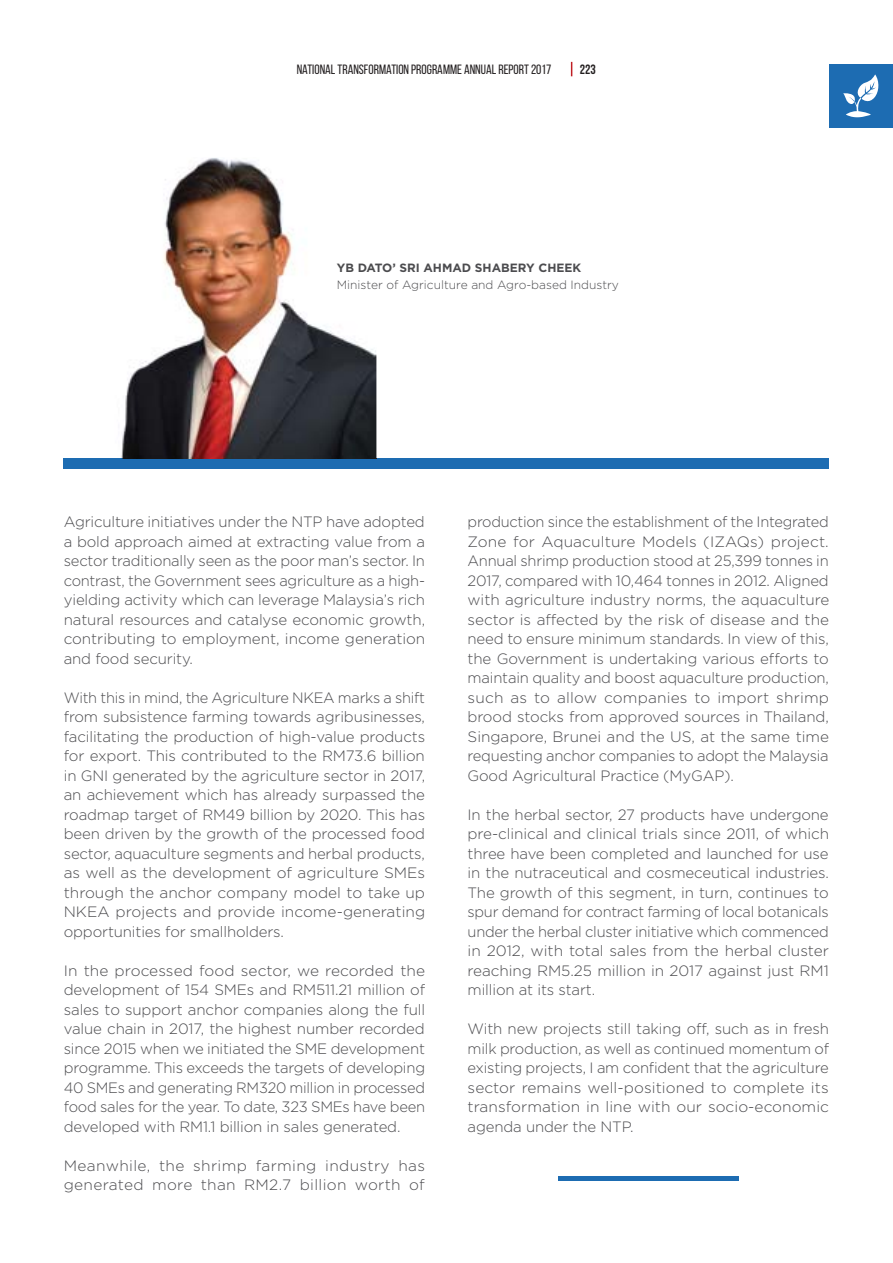
<style>
.page{position:relative;width:893px;height:1263px;background:#fff}
.page>*{position:absolute;margin:0;border:0;box-sizing:border-box;transform-origin:0 0}
.t1{font:300 15px/19.5px "Gotham";letter-spacing:-.01em;color:#4c4c4f;text-align:justify}
.t2{font:300 15px/19.5px "Gotham";letter-spacing:.02em;color:#4c4c4f}
.t3{font:13.5px "Bebas Neue";color:#231f20}
.t4{font:700 13.5px "Bebas Neue";color:#231f20}
.t5{font:300 12px/16.5px "Gotham";color:#4c4c4f}
.s1{font-weight:700;color:#4c4c4e}
.s2{font-weight:700}
.s3{color:#4c4c4e}
</style>
<div class="page">
<svg style="left:571px;top:62px;width:1px;height:14px"></svg>
<div style="left:829px;top:64px;width:64px;height:64px;background:#1d6cb2"></div>
<svg style="left:843px;top:74px;width:36px;height:43px"></svg>
<div style="left:64px;top:458px;width:765px;height:11px;background:#1d6cb2"></div>
<hr style="left:558px;top:1177px;width:180px;height:4px;background:#1d6cb2">
<img style="left:121px;top:158px;width:255px;height:300px">
<img style="left:337px;top:264px;width:39px;height:9px">
<img style="left:338px;top:280px;width:38px;height:11px">
<img style="left:93px;top:458px;width:283px;height:1px">
<p class="t3" style="left:297px;top:62px;width:256px">NATIONAL TRANSFORMATION PROGRAMME ANNUAL REPORT 2017</p>
<p class="t4" style="left:580px;top:62px;width:18px">223</p>
<p class="t5" style="left:337px;top:261px;width:284px"><span class="s1">YB DAT</span><span class="s2">O’ SRI AHMAD SHABERY CHEEK<br></span><span class="s3">Ministe</span>r of Agriculture and Agro-based Industry</p>
<p class="t1" style="left:64px;top:513px;width:363px">Agriculture initiatives under the NTP have adopted a bold approach aimed at extracting value from a sector traditionally seen as the poor man’s sector. In contrast, the Government sees agriculture as a high&shy;yielding activity which can leverage Malaysia’s rich natural resources and catalyse economic growth, contributing to employment, income generation and food security.</p>
<p class="t1" style="left:64px;top:689px;width:363px">With this in mind, the Agriculture NKEA marks a shift from subsistence farming towards agribusinesses, facilitating the production of high-value products for export. This contributed to the RM73.6 billion in GNI generated by the agriculture sector in 2017, an achievement which has already surpassed the roadmap target of RM49 billion by 2020. This has been driven by the growth of the processed food sector, aquaculture segments and herbal products, as well as the development of agriculture SMEs through the anchor company model to take up NKEA projects and provide income-generating opportunities for smallholders.</p>
<p class="t1" style="left:64px;top:962px;width:363px">In the processed food sector, we recorded the development of 154 SMEs and RM511.21 million of sales to support anchor companies along the full value chain in 2017, the highest number recorded since 2015 when we initiated the SME development programme. This exceeds the targets of developing 40 SMEs and generating RM320 million in processed food sales for the year. To date, 323 SMEs have been developed with RM1.1 billion in sales generated.</p>
<p class="t2" style="left:64px;top:1157px;width:363px">Meanwhile, the shrimp farming industry has generated more than RM2.7 billion worth of</p>
<p class="t1" style="left:468px;top:513px;width:363px">production since the establishment of the Integrated Zone for Aquaculture Models (IZAQs) project.<br>Annual shrimp production stood at 25,399 tonnes in 2017, compared with 10,464 tonnes in 2012. Aligned with agriculture industry norms, the aquaculture sector is affected by the risk of disease and the need to ensure minimum standards. In view of this, the Government is undertaking various efforts to maintain quality and boost aquaculture production, such as to allow companies to import shrimp brood stocks from approved sources in Thailand, Singapore, Brunei and the US, at the same time requesting anchor companies to adopt the Malaysia Good Agricultural Practice (MyGAP).</p>
<p class="t1" style="left:468px;top:806px;width:363px">In the herbal sector, 27 products have undergone pre-clinical and clinical trials since 2011, of which three have been completed and launched for use in the nutraceutical and cosmeceutical industries.<br>The growth of this segment, in turn, continues to spur demand for contract farming of local botanicals under the herbal cluster initiative which commenced in 2012, with total sales from the herbal cluster reaching RM5.25 million in 2017 against just RM1 million at its start.</p>
<p class="t1" style="left:468px;top:1020px;width:363px">With new projects still taking off, such as in fresh milk production, as well as continued momentum of existing projects, I am confident that the agriculture sector remains well-positioned to complete its transformation in line with our socio-economic agenda under the NTP.</p>
</div>
